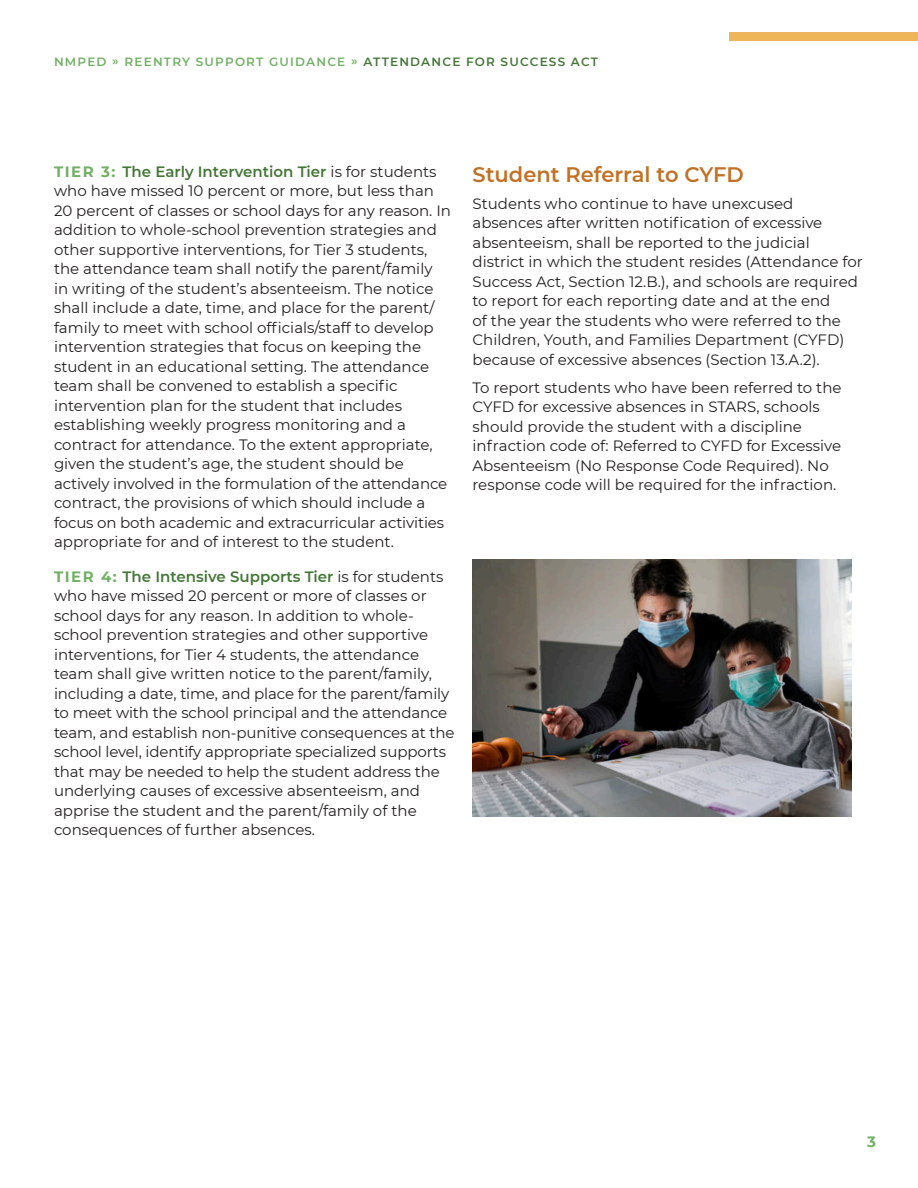
<style>
.page{position:relative;width:918px;height:1188px;background:#fff}
.page>*{position:absolute;margin:0;border:0;box-sizing:border-box;transform-origin:0 0}
.t1{font:600 21px "Montserrat";color:#c27124}
.Text_10_13{font:15px/19.5px "Montserrat";color:#231f20}
.Page{font:700 15px "Montserrat";color:#71b164}
.t2{font:600 12px "Montserrat";letter-spacing:.1em;color:#71b164}
.s1{color:#447737}
.s2{font-weight:700;color:#71b164}
.s3{font-weight:600;color:#447737}
</style>
<div class="page">
<div style="left:729px;top:32px;width:189px;height:9px;background:#eeb55a"></div>
<img style="left:472px;top:559px;width:380px;height:257px">
<p class="t2" style="left:54px;top:53px;width:546px">NMPED » REENTRY SUPPORT GUIDANCE » <span class="s1">ATTENDANCE FOR SUCCESS ACT</span></p>
<p class="Text_10_13" style="left:54px;top:161px;width:399px"><span class="s2">TIER 3:</span> <span class="s3">The Early Intervention Tier</span> is for students who have missed 10 percent or more, but less than 20 percent of classes or school days for any reason. In addition to whole-school prevention strategies and other supportive interventions, for Tier 3 students, the attendance team shall notify the parent/family<br>in writing of the student’s absenteeism. The notice shall include a date, time, and place for the parent/ family to meet with school officials/staff to develop intervention strategies that focus on keeping the student in an educational setting. The attendance team shall be convened to establish a specific intervention plan for the student that includes establishing weekly progress monitoring and a contract for attendance. To the extent appropriate, given the student’s age, the student should be actively involved in the formulation of the attendance contract, the provisions of which should include a focus on both academic and extracurricular activities appropriate for and of interest to the student.</p>
<p class="Text_10_13" style="left:54px;top:566px;width:402px"><span class="s2">TIER 4:</span> <span class="s3">The Intensive Supports Tier</span> is for students who have missed 20 percent or more of classes or school days for any reason. In addition to whole&shy;school prevention strategies and other supportive interventions, for Tier 4 students, the attendance team shall give written notice to the parent/family, including a date, time, and place for the parent/family to meet with the school principal and the attendance team, and establish non-punitive consequences at the school level, identify appropriate specialized supports that may be needed to help the student address the underlying causes of excessive absenteeism, and apprise the student and the parent/family of the consequences of further absences.</p>
<p class="t1" style="left:472px;top:160px;width:273px">Student Referral to CYFD</p>
<p class="Text_10_13" style="left:472px;top:193px;width:392px">Students who continue to have unexcused absences after written notification of excessive absenteeism, shall be reported to the judicial district in which the student resides (Attendance for Success Act, Section 12.B.), and schools are required to report for each reporting date and at the end<br>of the year the students who were referred to the Children, Youth, and Families Department (CYFD) because of excessive absences (Section 13.A.2).</p>
<p class="Text_10_13" style="left:472px;top:377px;width:371px">To report students who have been referred to the CYFD for excessive absences in STARS, schools should provide the student with a discipline infraction code of: Referred to CYFD for Excessive Absenteeism (No Response Code Required). No response code will be required for the infraction.</p>
<p class="Page" style="left:867px;top:1131px;width:10px">3</p>
</div>
